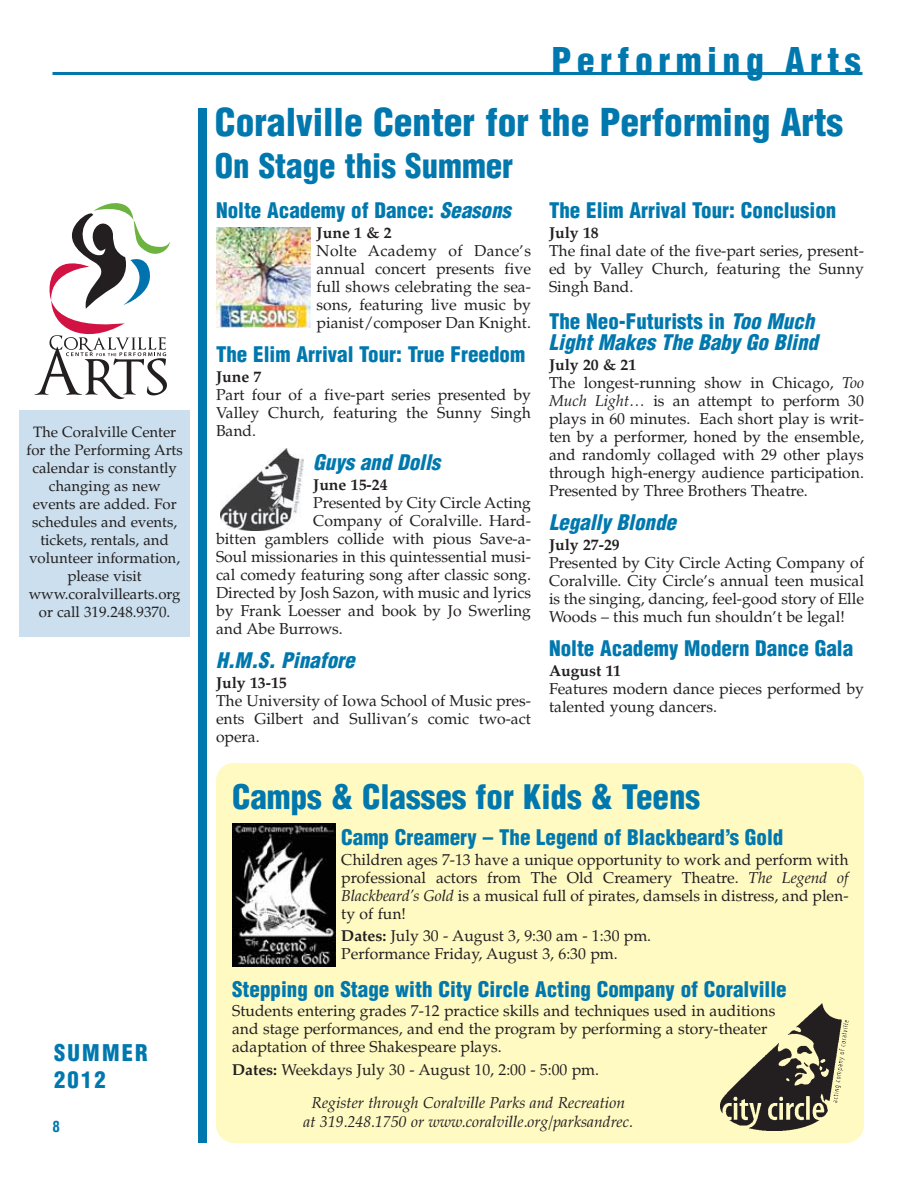
<style>
.page{position:relative;width:918px;height:1188px;background:#fff}
.page>*{position:absolute;margin:0;border:0;box-sizing:border-box;transform-origin:0 0}
.t1{font:900 condensed 37.5px "Helvetica";color:#0078ae}
.t2{font:900 condensed 36px "Helvetica";letter-spacing:.15em;color:#0078ae}
.t3{font:900 condensed 33px "Helvetica";color:#0078ae}
.t4{font:900 condensed 22.5px/27px "Helvetica";letter-spacing:.1em;color:#0078ae}
.t5{font:900 condensed 21px "Helvetica";color:#0078ae}
.t6{font:italic 900 condensed 21px/21px "Helvetica";color:#0078ae}
.t7{font:15.75px/18px "Palatino";color:#231f20;text-align:justify}
.t8{font:italic 15.75px/33px "Palatino";color:#231f20}
.t9{font:700 15.75px "Palatino";color:#231f20}
.t10{font:15px/18px "Palatino";color:#231f20;text-align:center}
.t11{font:700 condensed 15px "Helvetica";color:#0078ae}
.s1{font-style:italic}
.s2{font-style:normal}
.s3{font-weight:700}
.s4{font-weight:700;font-style:normal}
</style>
<div class="page">
<div style="left:216px;top:763px;width:648px;height:380px;background:#fffac2;border-radius:18px"></div>
<div style="left:198px;top:108px;width:9px;height:1035px;background:#0078ae"></div>
<hr style="left:52px;top:72px;width:811px;height:3px;background:#0078ae">
<div style="left:19px;top:410px;width:171px;height:227px;background:#cbdfee"></div>
<svg style="left:35px;top:203px;width:135px;height:196px"></svg>
<img style="left:216px;top:228px;width:95px;height:99px">
<img style="left:220px;top:449px;width:83px;height:81px">
<img style="left:233px;top:823px;width:102px;height:144px">
<img style="left:720px;top:1004px;width:129px;height:126px">
<p class="t10" style="left:26px;top:424px;width:158px">The Coralville Center for the Performing Arts calendar is constantly changing as new events are added. For schedules and events, tickets, rentals, and volunteer information, please visit www.coralvillearts.org or call 319.248.9370.</p>
<h3 class="t4" style="left:54px;top:1041px;width:95px">SUMMER<br>2012</h3>
<p class="t11" style="left:53px;top:1121px;width:9px">8</p>
<h2 class="t2" style="left:551px;top:47px;width:311px">Performing Arts</h2>
<h1 class="t1" style="left:215px;top:108px;width:630px">Coralville Center for the Performing Arts</h1>
<h3 class="t3" style="left:215px;top:153px;width:300px">On Stage this Summer</h3>
<h3 class="t5" style="left:216px;top:203px;width:301px">Nolte Academy of Dance: <span class="s1">Seasons</span></h3>
<p class="t9" style="left:317px;top:226px;width:77px">June 1 &amp; 2</p>
<p class="t7" style="left:317px;top:243px;width:216px">Nolte Academy of Dance’s annual concert presents five full shows celebrating the sea&shy;sons, featuring live music by pianist/composer Dan Knight.</p>
<h3 class="t5" style="left:216px;top:347px;width:311px">The Elim Arrival Tour: True Freedom</h3>
<p class="t9" style="left:216px;top:370px;width:47px">June 7</p>
<p class="t7" style="left:216px;top:387px;width:317px">Part four of a five-part series presented by Valley Church, featuring the Sunny Singh Band.</p>
<h3 class="t6" style="left:313px;top:454px;width:133px">Guys and Dolls</h3>
<p class="t9" style="left:313px;top:478px;width:76px">June 15-24</p>
<p class="t7" style="left:313px;top:495px;width:219px">Presented by City Circle Acting</p>
<p class="t7" style="left:313px;top:513px;width:219px">Company of Coralville. Hard-</p>
<p class="t7" style="left:216px;top:531px;width:317px">bitten gamblers collide with pious Save-a-</p>
<p class="t7" style="left:216px;top:549px;width:316px">Soul missionaries in this quintessential musi-</p>
<p class="t7" style="left:216px;top:567px;width:317px">cal comedy featuring song after classic song.</p>
<p class="t7" style="left:216px;top:585px;width:317px">Directed by Josh Sazon, with music and lyrics</p>
<p class="t7" style="left:216px;top:603px;width:317px">by Frank Loesser and book by Jo Swerling</p>
<p class="t7" style="left:216px;top:621px;width:128px">and Abe Burrows.</p>
<h3 class="t6" style="left:216px;top:652px;width:144px">H.M.S. Pinafore</h3>
<p class="t9" style="left:216px;top:676px;width:72px">July 13-15</p>
<p class="t7" style="left:216px;top:693px;width:317px">The University of Iowa School of Music pres&shy;ents Gilbert and Sullivan’s comic two-act opera.</p>
<h3 class="t5" style="left:549px;top:203px;width:289px">The Elim Arrival Tour: Conclusion</h3>
<p class="t9" style="left:549px;top:226px;width:51px">July 18</p>
<p class="t7" style="left:549px;top:243px;width:317px">The final date of the five-part series, present&shy;ed by Valley Church, featuring the Sunny Singh Band.</p>
<h3 class="t6" style="left:549px;top:313px;width:275px"><span class="s2">The Neo-Futurists in</span> Too Much<br>Light Makes The Baby Go Blind</h3>
<p class="t7" style="left:549px;top:357px;width:317px;text-align:left"><span class="s3">July 20 &amp; 21<br></span>The longest-running show in Chicago, <span class="s1">Too Much Light…</span> is an attempt to perform 30 plays in 60 minutes. Each short play is writ&shy;ten by a performer, honed by the ensemble, and randomly collaged with 29 other plays through high-energy audience participation.<br>Presented by Three Brothers Theatre.</p>
<h3 class="t6" style="left:549px;top:514px;width:133px">Legally Blonde</h3>
<p class="t9" style="left:549px;top:538px;width:72px">July 27-29</p>
<p class="t7" style="left:549px;top:555px;width:317px">Presented by City Circle Acting Company of Coralville. City Circle’s annual teen musical is the singing, dancing, feel-good story of Elle Woods – this much fun shouldn’t be legal!</p>
<h3 class="t5" style="left:549px;top:641px;width:306px">Nolte Academy Modern Dance Gala</h3>
<p class="t9" style="left:549px;top:664px;width:73px">August 11</p>
<p class="t7" style="left:549px;top:681px;width:316px">Features modern dance pieces performed by talented young dancers.</p>
<h3 class="t3" style="left:232px;top:785px;width:470px">Camps &amp; Classes for Kids &amp; Teens</h3>
<h3 class="t5" style="left:341px;top:830px;width:444px">Camp Creamery – The Legend of Blackbeard’s Gold</h3>
<p class="t7" style="left:341px;top:852px;width:509px">Children ages 7-13 have a unique opportunity to work and perform with professional actors from The Old Creamery Theatre. <span class="s1">The Legend of Blackbeard’s Gold</span> is a musical full of pirates, damsels in distress, and plen&shy;ty of fun!</p>
<p class="t7" style="left:341px;top:929px;width:311px"><span class="s3">Dates:</span> July 30 - August 3, 9:30 am - 1:30 pm.<br>Performance Friday, August 3, 6:30 pm.</p>
<h3 class="t5" style="left:232px;top:981px;width:556px">Stepping on Stage with City Circle Acting Company of Coralville</h3>
<p class="t7" style="left:232px;top:1004px;width:545px;text-align:left">Students entering grades 7-12 practice skills and techniques used in auditions and stage performances, and end the program by performing a story-theater adaptation of three Shakespeare plays.</p>
<p class="t8" style="left:312px;top:1055px;width:315px;text-indent:-79px"><span class="s4">Dates:</span> <span class="s2">Weekdays July 30 - August 10, 2:00 - 5:00 pm.<br></span>Register through Coralville Parks and Recreation</p>
<p class="t8" style="left:304px;top:1107px;width:331px">at 319.248.1750 or www.coralville.org/parksandrec.</p>
</div>
